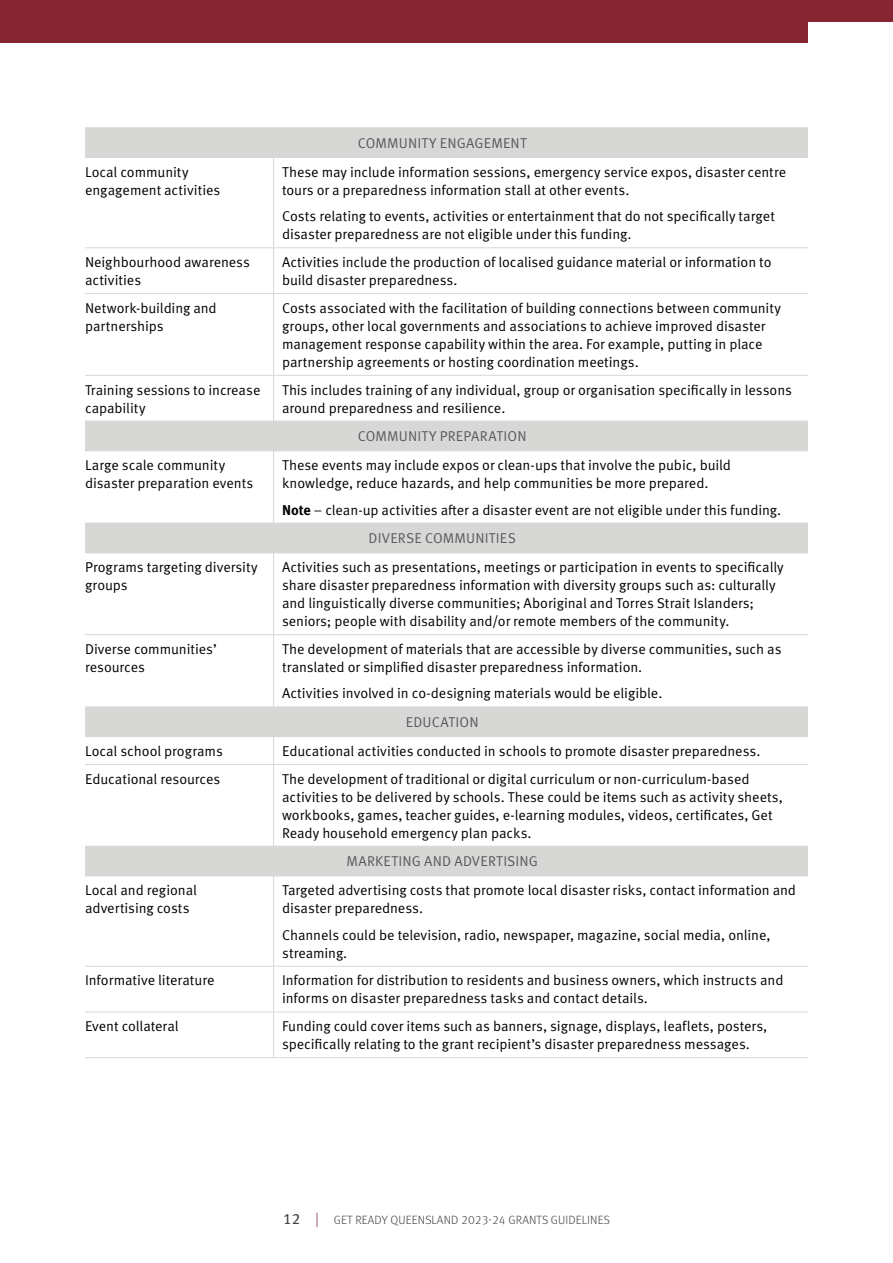
<style>
.page{position:relative;width:893px;height:1263px;background:#fff}
.page>*{position:absolute;margin:0;border:0;box-sizing:border-box;transform-origin:0 0}
.t1{font:14.25px/18px "Meta Pro Norm";letter-spacing:-.005em;color:#000}
.t2{font:14.25px "Meta Pro Norm";letter-spacing:.01em;color:#58595b}
.t3{font:300 12px "Meta Pro";letter-spacing:.01em;color:#414042}
.s1{font-family:"Meta Pro";font-weight:700}
.s2{color:#58595b}
.s3{font-weight:400;font-size:15px}
.s4{font-size:15px;color:#862633}
</style>
<div class="page">
<svg style="left:85px;top:128px;width:723px;height:748px"></svg>
<hr style="left:85px;top:127px;width:189px;height:1px;background:#d7d8d6">
<hr style="left:274px;top:127px;width:534px;height:1px;background:#d7d8d6">
<hr style="left:85px;top:157px;width:189px;height:1px;background:#d7d8d6">
<hr style="left:274px;top:157px;width:534px;height:1px;background:#d7d8d6">
<hr style="left:273px;top:158px;width:1px;height:90px;background:#d7d8d6">
<hr style="left:85px;top:248px;width:189px;height:1px;background:#d7d8d6">
<hr style="left:274px;top:248px;width:534px;height:1px;background:#d7d8d6">
<hr style="left:273px;top:248px;width:1px;height:45px;background:#d7d8d6">
<hr style="left:85px;top:293px;width:189px;height:1px;background:#d7d8d6">
<hr style="left:274px;top:293px;width:534px;height:1px;background:#d7d8d6">
<hr style="left:273px;top:294px;width:1px;height:81px;background:#d7d8d6">
<hr style="left:85px;top:375px;width:189px;height:1px;background:#d7d8d6">
<hr style="left:274px;top:375px;width:534px;height:1px;background:#d7d8d6">
<hr style="left:273px;top:375px;width:1px;height:46px;background:#d7d8d6">
<hr style="left:85px;top:421px;width:189px;height:1px;background:#d7d8d6">
<hr style="left:274px;top:421px;width:534px;height:1px;background:#d7d8d6">
<hr style="left:85px;top:451px;width:189px;height:1px;background:#d7d8d6">
<hr style="left:274px;top:451px;width:534px;height:1px;background:#d7d8d6">
<hr style="left:273px;top:451px;width:1px;height:72px;background:#d7d8d6">
<hr style="left:85px;top:523px;width:189px;height:1px;background:#d7d8d6">
<hr style="left:274px;top:523px;width:534px;height:1px;background:#d7d8d6">
<hr style="left:85px;top:553px;width:189px;height:1px;background:#d7d8d6">
<hr style="left:274px;top:553px;width:534px;height:1px;background:#d7d8d6">
<hr style="left:273px;top:553px;width:1px;height:81px;background:#d7d8d6">
<hr style="left:85px;top:634px;width:189px;height:1px;background:#d7d8d6">
<hr style="left:274px;top:634px;width:534px;height:1px;background:#d7d8d6">
<hr style="left:273px;top:635px;width:1px;height:72px;background:#d7d8d6">
<hr style="left:85px;top:707px;width:189px;height:1px;background:#d7d8d6">
<hr style="left:274px;top:707px;width:534px;height:1px;background:#d7d8d6">
<hr style="left:85px;top:736px;width:189px;height:1px;background:#d7d8d6">
<hr style="left:274px;top:736px;width:534px;height:1px;background:#d7d8d6">
<svg style="left:273px;top:737px;width:1px;height:27px"></svg>
<hr style="left:85px;top:764px;width:189px;height:1px;background:#d7d8d6">
<hr style="left:274px;top:764px;width:534px;height:1px;background:#d7d8d6">
<hr style="left:273px;top:765px;width:1px;height:81px;background:#d7d8d6">
<hr style="left:85px;top:846px;width:189px;height:1px;background:#d7d8d6">
<hr style="left:274px;top:846px;width:534px;height:1px;background:#d7d8d6">
<hr style="left:85px;top:876px;width:189px;height:1px;background:#d7d8d6">
<hr style="left:274px;top:876px;width:534px;height:1px;background:#d7d8d6">
<hr style="left:273px;top:876px;width:1px;height:90px;background:#d7d8d6">
<hr style="left:85px;top:966px;width:189px;height:1px;background:#d7d8d6">
<hr style="left:274px;top:966px;width:534px;height:1px;background:#d7d8d6">
<hr style="left:273px;top:966px;width:1px;height:46px;background:#d7d8d6">
<hr style="left:85px;top:1012px;width:189px;height:1px;background:#d7d8d6">
<hr style="left:274px;top:1012px;width:534px;height:1px;background:#d7d8d6">
<hr style="left:273px;top:1012px;width:1px;height:45px;background:#d7d8d6">
<hr style="left:85px;top:1057px;width:189px;height:1px;background:#d7d8d6">
<hr style="left:274px;top:1057px;width:534px;height:1px;background:#d7d8d6">
<div style="left:0;top:0;width:893px;height:21px;background:#862633"></div>
<div style="left:0;top:21px;width:808px;height:22px;background:#862633"></div>
<p class="t2" style="left:358px;top:132px;width:170px">COMMUNITY ENGAGEMENT</p>
<p class="t1" style="left:85px;top:162px;width:137px">Local community engagement activities</p>
<p class="t1" style="left:282px;top:162px;width:506px">These may include information sessions, emergency service expos, disaster centre tours or a preparedness information stall at other events.</p>
<p class="t1" style="left:282px;top:206px;width:494px">Costs relating to events, activities or entertainment that do not specifically target disaster preparedness are not eligible under this funding.</p>
<p class="t1" style="left:85px;top:252px;width:166px">Neighbourhood awareness activities</p>
<p class="t1" style="left:282px;top:252px;width:491px">Activities include the production of localised guidance material or information to build disaster preparedness.</p>
<p class="t1" style="left:85px;top:298px;width:133px">Network-building and partnerships</p>
<p class="t1" style="left:282px;top:298px;width:500px">Costs associated with the facilitation of building connections between community groups, other local governments and associations to achieve improved disaster management response capability within the area. For example, putting in place partnership agreements or hosting coordination meetings.</p>
<p class="t1" style="left:85px;top:380px;width:177px">Training sessions to increase capability</p>
<p class="t1" style="left:282px;top:380px;width:511px">This includes training of any individual, group or organisation specifically in lessons around preparedness and resilience.</p>
<p class="t2" style="left:358px;top:426px;width:170px">COMMUNITY PREPARATION</p>
<p class="t1" style="left:85px;top:455px;width:170px">Large scale community disaster preparation events</p>
<p class="t1" style="left:282px;top:455px;width:450px">These events may include expos or clean-ups that involve the pubic, build knowledge, reduce hazards, and help communities be more prepared.</p>
<p class="t1" style="left:368px;top:494px;width:414px;line-height:28.8px;text-indent:-86px"><span class="s1">Note</span> – clean-up activities after a disaster event are not eligible under this funding.<br><span class="s2">DIVERSE COMMUNITIES</span></p>
<p class="t1" style="left:85px;top:557px;width:174px">Programs targeting diversity groups</p>
<p class="t1" style="left:282px;top:557px;width:503px">Activities such as presentations, meetings or participation in events to specifically share disaster preparedness information with diversity groups such as: culturally and linguistically diverse communities; Aboriginal and Torres Strait Islanders; seniors; people with disability and/or remote members of the community.</p>
<p class="t1" style="left:85px;top:639px;width:133px">Diverse communities’ resources</p>
<p class="t1" style="left:282px;top:639px;width:501px">The development of materials that are accessible by diverse communities, such as translated or simplified disaster preparedness information.</p>
<p class="t1" style="left:282px;top:683px;width:382px">Activities involved in co-designing materials would be eligible.</p>
<p class="t2" style="left:406px;top:711px;width:74px">EDUCATION</p>
<p class="t1" style="left:85px;top:741px;width:139px">Local school programs</p>
<p class="t1" style="left:282px;top:741px;width:480px">Educational activities conducted in schools to promote disaster preparedness.</p>
<p class="t1" style="left:85px;top:769px;width:137px">Educational resources</p>
<p class="t1" style="left:282px;top:769px;width:502px">The development of traditional or digital curriculum or non-curriculum-based activities to be delivered by schools. These could be items such as activity sheets, workbooks, games, teacher guides, e-learning modules, videos, certificates, Get Ready household emergency plan packs.</p>
<p class="t2" style="left:346px;top:851px;width:193px">MARKETING AND ADVERTISING</p>
<p class="t1" style="left:85px;top:880px;width:113px">Local and regional advertising costs</p>
<p class="t1" style="left:282px;top:880px;width:516px">Targeted advertising costs that promote local disaster risks, contact information and disaster preparedness.</p>
<p class="t1" style="left:282px;top:925px;width:490px">Channels could be television, radio, newspaper, magazine, social media, online, streaming.</p>
<p class="t1" style="left:85px;top:970px;width:131px">Informative literature</p>
<p class="t1" style="left:282px;top:970px;width:503px">Information for distribution to residents and business owners, which instructs and informs on disaster preparedness tasks and contact details.</p>
<p class="t1" style="left:85px;top:1016px;width:95px">Event collateral</p>
<p class="t1" style="left:282px;top:1016px;width:487px">Funding could cover items such as banners, signage, displays, leaflets, posters, specifically relating to the grant recipient’s disaster preparedness messages.</p>
<p class="t3" style="left:283px;top:1211px;width:328px"><span class="s3">12</span> <span class="s4">|</span> GET READY QUEENSLAND 2023-24 GRANTS GUIDELINES</p>
</div>
